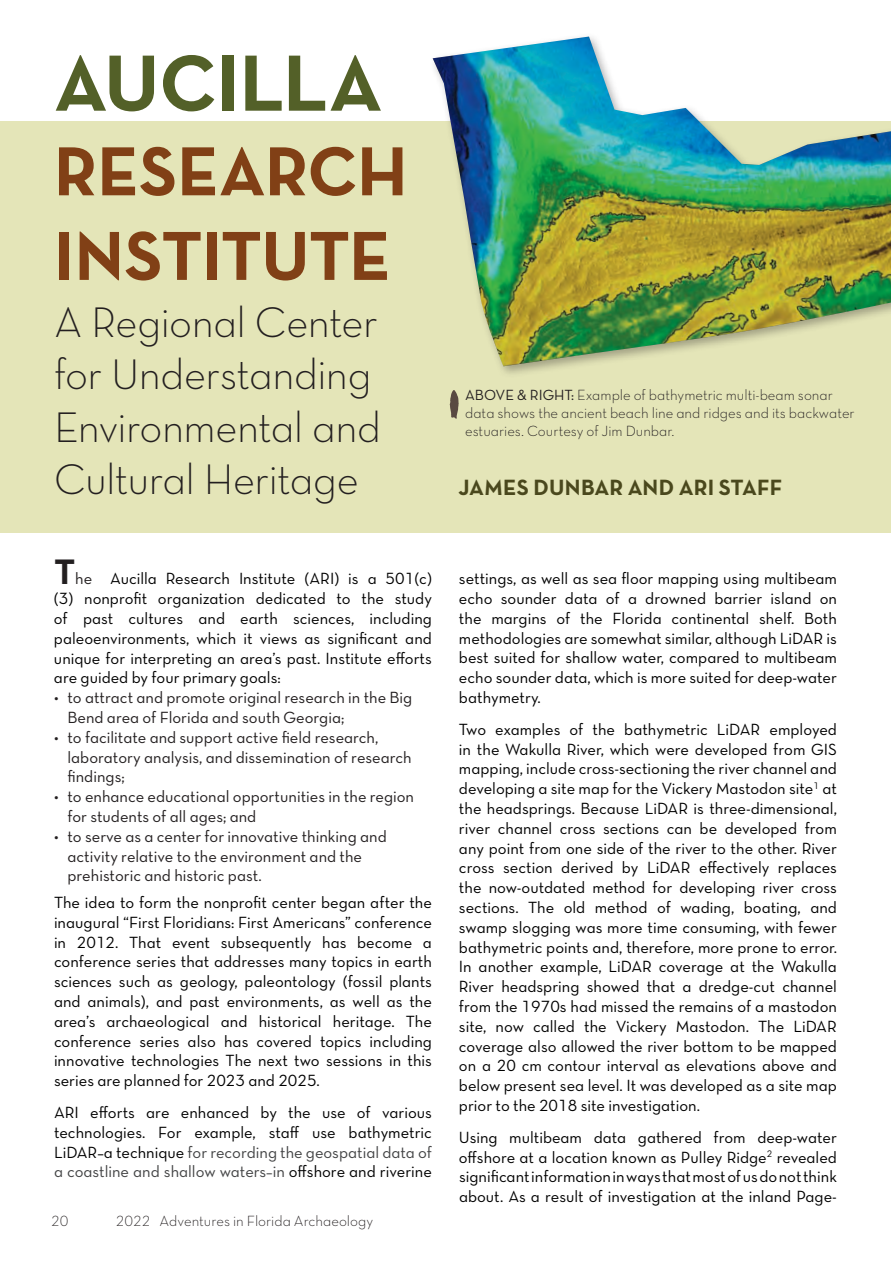
<style>
.page{position:relative;width:891px;height:1269px;background:#fff}
.page>*{position:absolute;margin:0;border:0;box-sizing:border-box;transform-origin:0 0}
.t1{font:81px "Neutra Text TF Bold Alt";letter-spacing:-.01em;color:#536028}
.t2{font:70.5px/84.6px "Neutra Text TF Bold Alt";letter-spacing:-.01em;color:#814016}
.Sub_Title{font:43.5px/52.2px "Neutra Text TF Light Alt";letter-spacing:-.015em;color:#231f20}
.Author{font:22.5px "Neutra Text TF Bold Alt";color:#4a481d}
.Body_Copy{font:16.5px/19.8px "Neutra Text TF Book Alt";color:#000;text-align:justify}
.t3{font:16.5px/19.8px "Neutra Text TF Book Alt";color:#231f20}
.Image_Captions{font:15px/18px "Neutra Text TF Light Alt";color:#231f20}
.s1{font-family:"Neutra Text TF Bold Alt";font-size:36px;color:#231f20}
.s2{color:#231f20}
.s3{color:#424344}
.s4{font-family:"Neutra Text TF Book Alt"}
</style>
<div class="page">
<div style="left:0;top:122px;width:891px;height:411px;background:#e4e5b8"></div>
<div style="left:429px;top:33px;width:462px;height:345px;background:#231f20;opacity:.35"></div>
<img style="left:433px;top:37px;width:458px;height:329px">
<svg style="left:450px;top:390px;width:9px;height:29px"></svg>
<p class="t1" style="left:54px;top:33px;width:330px">AUCILLA</p>
<p class="t2" style="left:54px;top:127px;width:355px">RESEARCH<br>INSTITUTE</p>
<p class="Sub_Title" style="left:54px;top:295px;width:325px">A Regional Center for Understanding</p>
<p class="Sub_Title" style="left:54px;top:400px;width:329px">Environmental and<br>Cultural Heritage</p>
<p class="Body_Copy" style="left:54px;top:569px;width:380px"><span class="s1">T</span><span class="s2">he</span> Aucilla Research Institute (ARI) is a 501(c) (3) nonprofit organization dedicated to the study of past cultures and earth sciences, including paleoenvironments, which it views as significant and unique for interpreting an area’s past. Institute efforts are guided by four primary goals:</p>
<p class="t3" style="left:68px;top:687px;width:346px;text-indent:-14px">• to attract and promote original research in the Big<br>Bend area of Florida and south Georgia;</p>
<p class="t3" style="left:68px;top:727px;width:346px;text-indent:-14px">• to facilitate and support active field research, laboratory analysis, and dissemination of research findings;</p>
<p class="t3" style="left:68px;top:786px;width:348px;text-indent:-14px">• to enhance educational opportunities in the region for students of all ages; and</p>
<p class="t3" style="left:68px;top:826px;width:321px;text-indent:-14px">• to serve as a center for innovative thinking and activity relative to the environment and the prehistoric and historic past.</p>
<p class="Body_Copy" style="left:54px;top:892px;width:380px">The idea to form the nonprofit center began after the inaugural “First Floridians: First Americans” conference in 2012. That event subsequently has become a conference series that addresses many topics in earth sciences such as geology, paleontology (fossil plants and animals), and past environments, as well as the area’s archaeological and historical heritage. The conference series also has covered topics including innovative technologies The next two sessions in this series are planned for 2023 and 2025.</p>
<p class="Body_Copy" style="left:54px;top:1102px;width:380px">ARI efforts are enhanced by the use of various technologies. For example, staff use bathymetric LiDAR–a technique <span class="s3">for recording the geospatial data of a coastline and shallow waters–in</span> offshore and riverine</p>
<p class="Image_Captions" style="left:51px;top:1211px;width:19px">20</p>
<p class="Image_Captions" style="left:116px;top:1211px;width:259px">2022 Adventures in Florida Archaeology</p>
<p class="Image_Captions" style="left:465px;top:386px;width:391px"><span class="s4">ABOVE &amp; RIGHT:</span> Example of bathymetric multi-beam sonar data shows the ancient beach line and ridges and its backwater estuaries. Courtesy of Jim Dunbar.</p>
<p class="Author" style="left:459px;top:473px;width:325px">JAMES DUNBAR AND ARI STAFF</p>
<p class="Body_Copy" style="left:459px;top:568px;width:380px">settings, as well as sea floor mapping using multibeam echo sounder data of a drowned barrier island on the margins of the Florida continental shelf. Both methodologies are somewhat similar, although LiDAR is best suited for shallow water, compared to multibeam echo sounder data, which is more suited for deep-water bathymetry.</p>
<p class="Body_Copy" style="left:459px;top:719px;width:380px">Two examples of the bathymetric LiDAR employed in the Wakulla River, which were developed from GIS mapping, include cross-sectioning the river channel and developing a site map for the Vickery Mastodon site<sup>1</sup> at the headsprings. Because LiDAR is three-dimensional, river channel cross sections can be developed from any point from one side of the river to the other. River cross section derived by LiDAR effectively replaces the now-outdated method for developing river cross sections. The old method of wading, boating, and swamp slogging was more time consuming, with fewer bathymetric points and, therefore, more prone to error.<br>In another example, LiDAR coverage at the Wakulla River headspring showed that a dredge-cut channel from the 1970s had missed the remains of a mastodon site, now called the Vickery Mastodon. The LiDAR coverage also allowed the river bottom to be mapped on a 20 cm contour interval as elevations above and below present sea level. It was developed as a site map prior to the 2018 site investigation.</p>
<p class="Body_Copy" style="left:459px;top:1127px;width:380px">Using multibeam data gathered from deep-water offshore at a location known as Pulley Ridge<sup>2</sup> revealed significant information in ways that most of us do not think about. As a result of investigation at the inland Page-</p>
</div>
